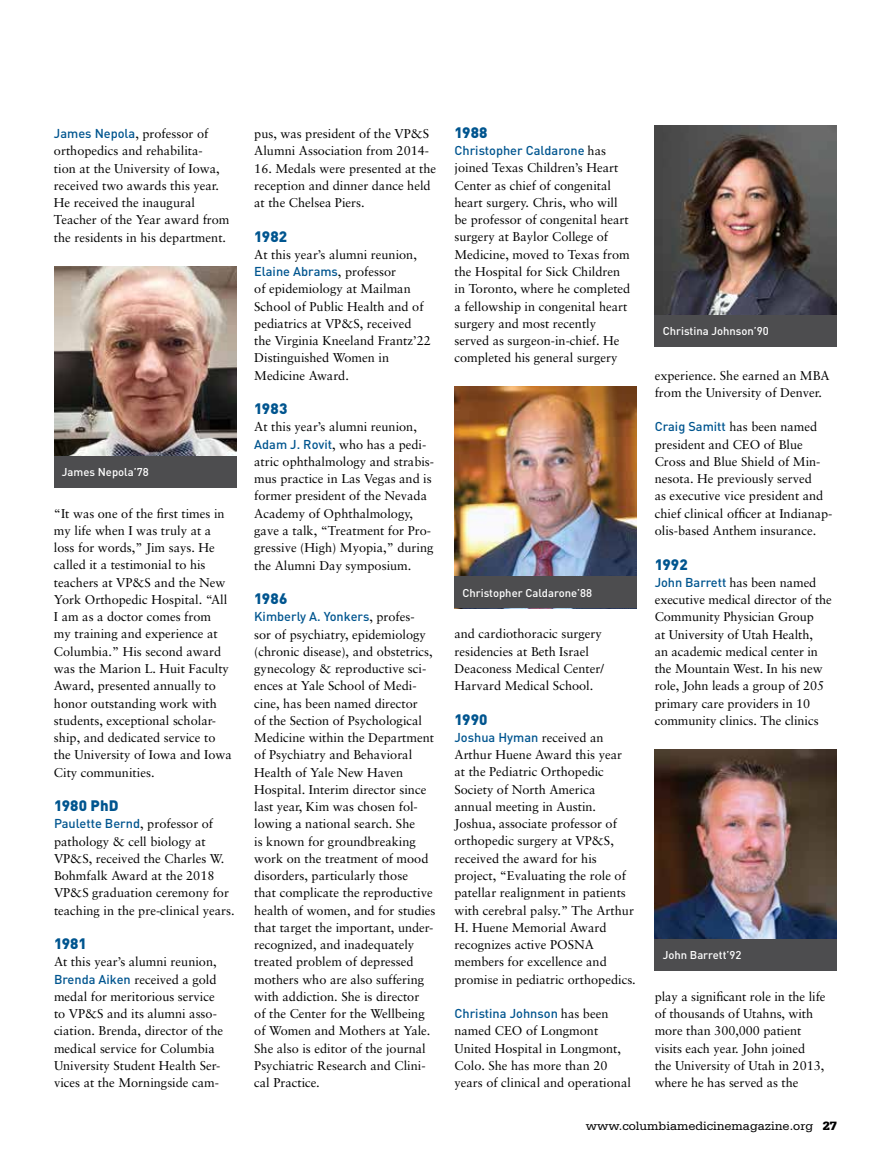
<style>
.page{position:relative;width:891px;height:1175px;background:#fff}
.page>*{position:absolute;margin:0;border:0;box-sizing:border-box;transform-origin:0 0}
.t1{font:900 15px "DIN";letter-spacing:.01em;color:#00558f}
.t2{font:12.75px/17.2px "Sabon";color:#000}
.t3{font:500 12.75px "DIN";color:#00558f}
.t4{font:12.75px "Serifa";color:#000}
.t5{font:500 11.25px "DIN";color:#fff}
.s1{font-family:"DIN";font-weight:500;color:#00558f}
.s2{font-family:"Sabon";font-weight:400;color:#000}
.s3{font-style:italic}
.s4{font-weight:900}
</style>
<div class="page">
<img style="left:54px;top:266px;width:182px;height:190px">
<div style="left:54px;top:456px;width:182px;height:31px;background:#4d4d4f"></div>
<img style="left:455px;top:387px;width:182px;height:189px">
<div style="left:455px;top:576px;width:182px;height:32px;background:#4d4d4f"></div>
<img style="left:655px;top:126px;width:182px;height:189px">
<div style="left:655px;top:315px;width:182px;height:32px;background:#4d4d4f"></div>
<img style="left:655px;top:749px;width:182px;height:190px">
<div style="left:655px;top:939px;width:182px;height:31px;background:#4d4d4f"></div>
<p class="t2" style="left:54px;top:125px;width:177px"><span class="s1">James Nepola</span>, professor of orthopedics and rehabilita-<br>tion at the University of Iowa, received two awards this year.<br>He received the inaugural<br>Teacher of the Year award from the residents in his department.</p>
<p class="t5" style="left:62px;top:465px;width:88px">James Nepola’78</p>
<p class="t2" style="left:54px;top:504px;width:179px">“It was one of the first times in my life when I was truly at a loss for words,” Jim says. He called it a testimonial to his teachers at VP&amp;S and the New<br>York Orthopedic Hospital. “All<br>I am as a doctor comes from<br>my training and experience at<br>Columbia.” His second award was the Marion L. Huit Faculty<br>Award, presented annually to honor outstanding work with students, exceptional scholar&shy;ship, and dedicated service to the University of Iowa and Iowa<br>City communities.</p>
<p class="t1" style="left:54px;top:795px;width:66px">1980 PhD</p>
<p class="t3" style="left:54px;top:815px;width:161px">Paulette Bernd<span class="s2">, professor of</span></p>
<p class="t2" style="left:54px;top:832px;width:182px">pathology &amp; cell biology at<br>VP&amp;S, received the Charles W.<br>Bohmfalk Award at the 2018<br>VP&amp;S graduation ceremony for teaching in the pre-clinical years.</p>
<p class="t1" style="left:54px;top:933px;width:34px">1981</p>
<p class="t2" style="left:54px;top:953px;width:171px">At this year’s alumni reunion,<br><span class="s1">Brenda Aiken</span> received a gold medal for meritorious service to VP&amp;S and its alumni asso&shy;ciation. Brenda, director of the medical service for Columbia<br>University Student Health Ser&shy;vices at the Morningside cam-</p>
<p class="t2" style="left:254px;top:125px;width:177px">pus, was president of the VP&amp;S<br>Alumni Association from 2014-</p>
<p class="t2" style="left:254px;top:159px;width:184px">16. Medals were presented at the reception and dinner dance held at the Chelsea Piers.</p>
<p class="t1" style="left:254px;top:226px;width:35px">1982</p>
<p class="t2" style="left:254px;top:246px;width:164px">At this year’s alumni reunion,</p>
<p class="t3" style="left:254px;top:263px;width:143px">Elaine Abrams<span class="s2">, professor</span></p>
<p class="t2" style="left:254px;top:280px;width:178px">of epidemiology at Mailman<br>School of Public Health and of pediatrics at VP&amp;S, received the Virginia Kneeland Frantz’22<br>Distinguished Women in<br>Medicine Award.</p>
<p class="t1" style="left:254px;top:399px;width:35px">1983</p>
<p class="t2" style="left:254px;top:418px;width:181px">At this year’s alumni reunion,<br><span class="s1">Adam J. Rovit</span>, who has a pedi&shy;atric ophthalmology and strabis&shy;mus practice in Las Vegas and is former president of the Nevada<br>Academy of Ophthalmology, gave a talk, “Treatment for Pro&shy;gressive (High) Myopia,” during the Alumni Day symposium.</p>
<p class="t1" style="left:254px;top:588px;width:35px">1986</p>
<p class="t3" style="left:254px;top:608px;width:162px">Kimberly A. Yonkers<span class="s2">, profes-</span></p>
<p class="t2" style="left:254px;top:625px;width:183px">sor of psychiatry, epidemiology (chronic disease), and obstetrics, gynecology &amp; reproductive sci&shy;ences at Yale School of Medi&shy;cine, has been named director<br>of the Section of Psychological<br>Medicine within the Department of Psychiatry and Behavioral<br>Health of Yale New Haven<br>Hospital. Interim director since last year, Kim was chosen fol&shy;lowing a national search. She<br>is known for groundbreaking work on the treatment of mood disorders, particularly those<br>that complicate the reproductive health of women, and for studies that target the important, under&shy;recognized, and inadequately treated problem of depressed mothers who are also suffering with addiction. She is director<br>of the Center for the Wellbeing of Women and Mothers at Yale.<br>She also is editor of the journal<br>Psychiatric Research and Clini&shy;cal Practice<span class="s3">.</span></p>
<p class="t1" style="left:455px;top:122px;width:35px">1988</p>
<p class="t3" style="left:455px;top:142px;width:153px">Christopher Caldarone <span class="s2">has</span></p>
<p class="t2" style="left:455px;top:159px;width:177px">joined Texas Children’s Heart<br>Center as chief of congenital heart surgery. Chris, who will be professor of congenital heart surgery at Baylor College of<br>Medicine, moved to Texas from the Hospital for Sick Children in Toronto, where he completed a fellowship in congenital heart surgery and most recently served as surgeon-in-chief. He completed his general surgery</p>
<p class="t5" style="left:462px;top:585px;width:131px">Christopher Caldarone’88</p>
<p class="t2" style="left:455px;top:625px;width:151px">and cardiothoracic surgery residencies at Beth Israel<br>Deaconess Medical Center/<br>Harvard Medical School.</p>
<p class="t1" style="left:455px;top:709px;width:35px">1990</p>
<p class="t3" style="left:455px;top:729px;width:151px">Joshua Hyman <span class="s2">received an</span></p>
<p class="t2" style="left:455px;top:746px;width:183px">Arthur Huene Award this year at the Pediatric Orthopedic<br>Society of North America annual meeting in Austin.<br>Joshua, associate professor of orthopedic surgery at VP&amp;S, received the award for his project, “Evaluating the role of patellar realignment in patients with cerebral palsy.” The Arthur<br>H. Huene Memorial Award recognizes active POSNA members for excellence and promise in pediatric orthopedics.</p>
<p class="t3" style="left:455px;top:1005px;width:155px">Christina Johnson <span class="s2">has been</span></p>
<p class="t2" style="left:455px;top:1022px;width:178px">named CEO of Longmont<br>United Hospital in Longmont,<br>Colo. She has more than 20 years of clinical and operational</p>
<p class="t5" style="left:663px;top:324px;width:108px">Christina Johnson’90</p>
<p class="t2" style="left:655px;top:366px;width:176px">experience. She earned an MBA from the University of Denver.</p>
<p class="t2" style="left:655px;top:418px;width:179px"><span class="s1">Craig Samitt</span> has been named president and CEO of Blue<br>Cross and Blue Shield of Min&shy;nesota. He previously served<br>as executive vice president and chief clinical officer at Indianap&shy;olis-based Anthem insurance.</p>
<p class="t1" style="left:655px;top:554px;width:35px">1992</p>
<p class="t2" style="left:655px;top:573px;width:179px"><span class="s1">John Barrett</span> has been named executive medical director of the<br>Community Physician Group<br>at University of Utah Health,<br>an academic medical center in the Mountain West. In his new role, John leads a group of 205 primary care providers in 10 community clinics. The clinics</p>
<p class="t5" style="left:663px;top:947px;width:80px">John Barrett’92</p>
<p class="t2" style="left:655px;top:987px;width:172px">play a significant role in the life of thousands of Utahns, with more than 300,000 patient visits each year. John joined<br>the University of Utah in 2013, where he has served as the</p>
<p class="t4" style="left:586px;top:1118px;width:253px">www.columbiamedicinemagazine.org <span class="s4">27</span></p>
</div>
